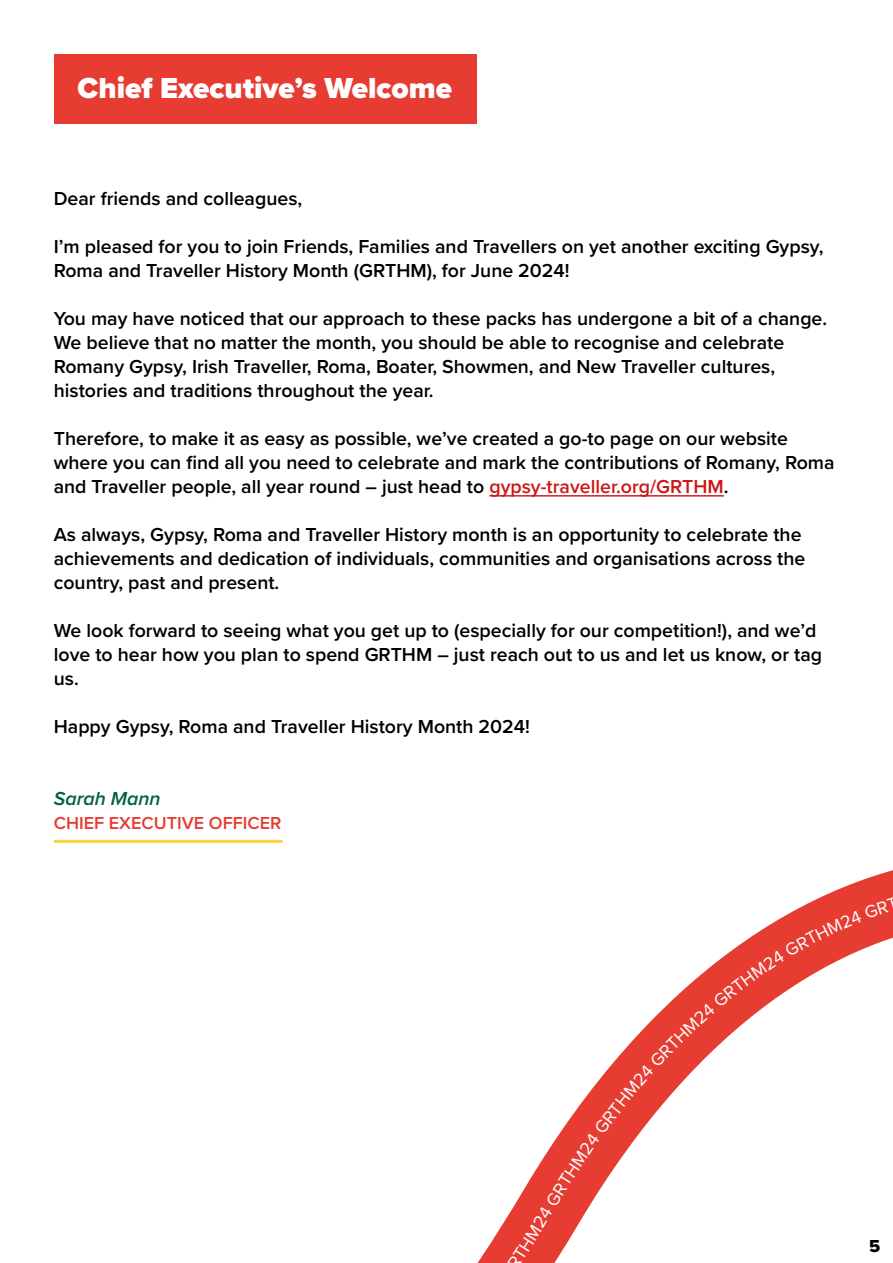
<style>
.page{position:relative;width:893px;height:1263px;background:#fff}
.page>*{position:absolute;margin:0;border:0;box-sizing:border-box;transform-origin:0 0}
.t1{font:900 30px "Proxima Nova";color:#fff}
.t2{font:600 19.5px/24px "Proxima Nova";color:#000}
.t3{font:italic 600 19.5px "Proxima Nova";color:#00623c}
.t4{font:600 18px "Proxima Nova";color:#e63c32}
.t5{font:18px "Proxima Nova Extrabld";color:#000}
.s1{color:#cd1719}
</style>
<div class="page">
<hr style="left:489px;top:495px;width:235px;height:2px;background:#cd1719">
<div style="left:54px;top:54px;width:422px;height:69px;background:#e63c32"></div>
<svg style="left:53px;top:839px;width:840px;height:424px"></svg>
<svg style="left:507px;top:897px;width:386px;height:366px"></svg>
<p class="t1" style="left:78px;top:66px;width:376px">Chief Executive’s Welcome</p>
<p class="t2" style="left:54px;top:186px;width:250px">Dear friends and colleagues,</p>
<p class="t2" style="left:54px;top:234px;width:771px">I’m pleased for you to join Friends, Families and Travellers on yet another exciting Gypsy,<br>Roma and Traveller History Month (GRTHM), for June 2024!</p>
<p class="t2" style="left:54px;top:306px;width:775px">You may have noticed that our approach to these packs has undergone a bit of a change.<br>We believe that no matter the month, you should be able to recognise and celebrate Romany Gypsy, Irish Traveller, Roma, Boater, Showmen, and New Traveller cultures, histories and traditions throughout the year.</p>
<p class="t2" style="left:54px;top:426px;width:782px">Therefore, to make it as easy as possible, we’ve created a go-to page on our website where you can fnd all you need to celebrate and mark the contributions of Romany, Roma and Traveller people, all year round – just head to <span class="s1">gypsy-traveller.org/GRTHM</span>.</p>
<p class="t2" style="left:54px;top:522px;width:753px">As always, Gypsy, Roma and Traveller History month is an opportunity to celebrate the achievements and dedication of individuals, communities and organisations across the country, past and present.</p>
<p class="t2" style="left:54px;top:618px;width:770px">We look forward to seeing what you get up to (especially for our competition!), and we’d love to hear how you plan to spend GRTHM – just reach out to us and let us know, or tag us.</p>
<p class="t2" style="left:54px;top:714px;width:478px">Happy Gypsy, Roma and Traveller History Month 2024!</p>
<p class="t3" style="left:54px;top:784px;width:108px">Sarah Mann</p>
<p class="t4" style="left:54px;top:809px;width:229px">CHIEF EXECUTIVE OFFICER</p>
<p class="t5" style="left:869px;top:1232px;width:13px">5</p>
</div>
